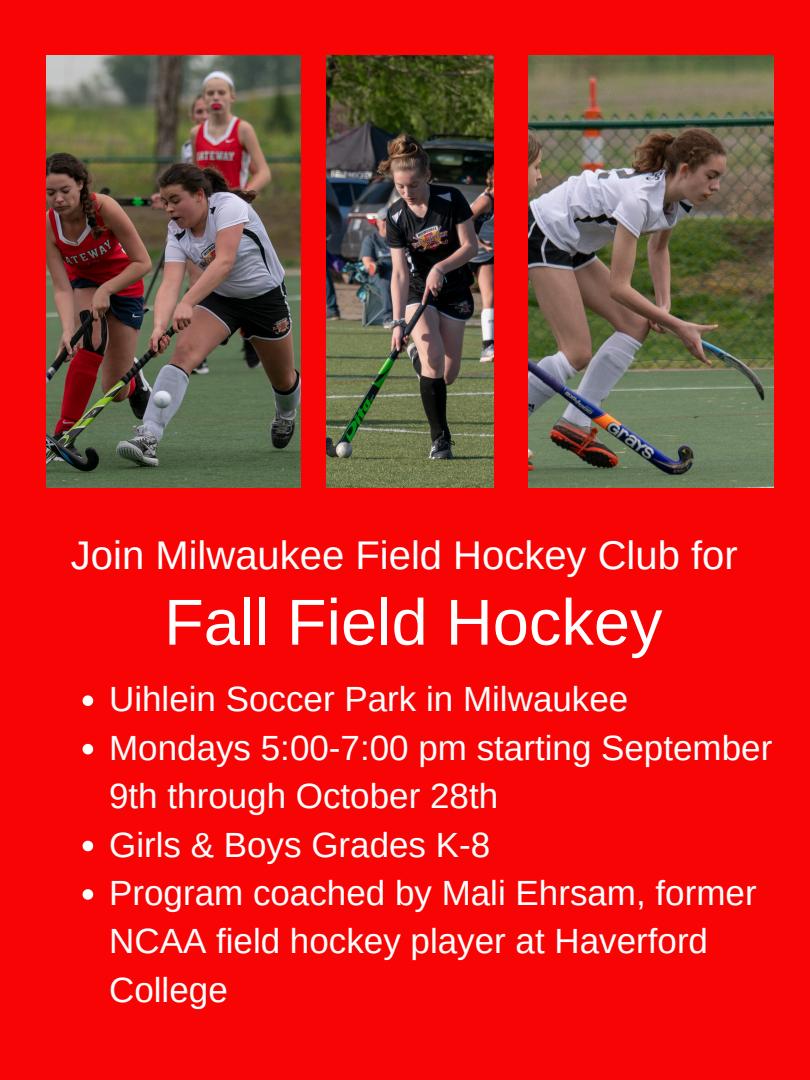
<style>
.page{position:relative;width:810px;height:1080px;background:#f80404}
.page>*{position:absolute;margin:0;border:0;box-sizing:border-box;transform-origin:0 0}
.t1{font:65px "Arimo";color:#fff}
.t2{font:40px "Arimo";color:#fff}
.t3{font:35px/48.4px "Arimo";color:#fff}
</style>
<div class="page">
<img style="left:47px;top:55px;width:253px;height:433px">
<img style="left:327px;top:55px;width:166px;height:433px">
<img style="left:529px;top:55px;width:244px;height:432px">
<svg style="left:83px;top:695px;width:10px;height:11px"></svg>
<svg style="left:83px;top:744px;width:10px;height:10px"></svg>
<svg style="left:83px;top:841px;width:10px;height:10px"></svg>
<svg style="left:83px;top:889px;width:10px;height:11px"></svg>
<p class="t2" style="left:71px;top:533px;width:668px">Join Milwaukee Field Hockey Club for</p>
<h1 class="t1" style="left:164px;top:586px;width:500px">Fall Field Hockey</h1>
<p class="t3" style="left:109px;top:675px;width:665px">Uihlein Soccer Park in Milwaukee<br>Mondays 5:00-7:00 pm starting September<br>9th through October 28th<br>Girls &amp; Boys Grades K-8<br>Program coached by Mali Ehrsam, former<br>NCAA field hockey player at Haverford<br>College</p>
</div>
